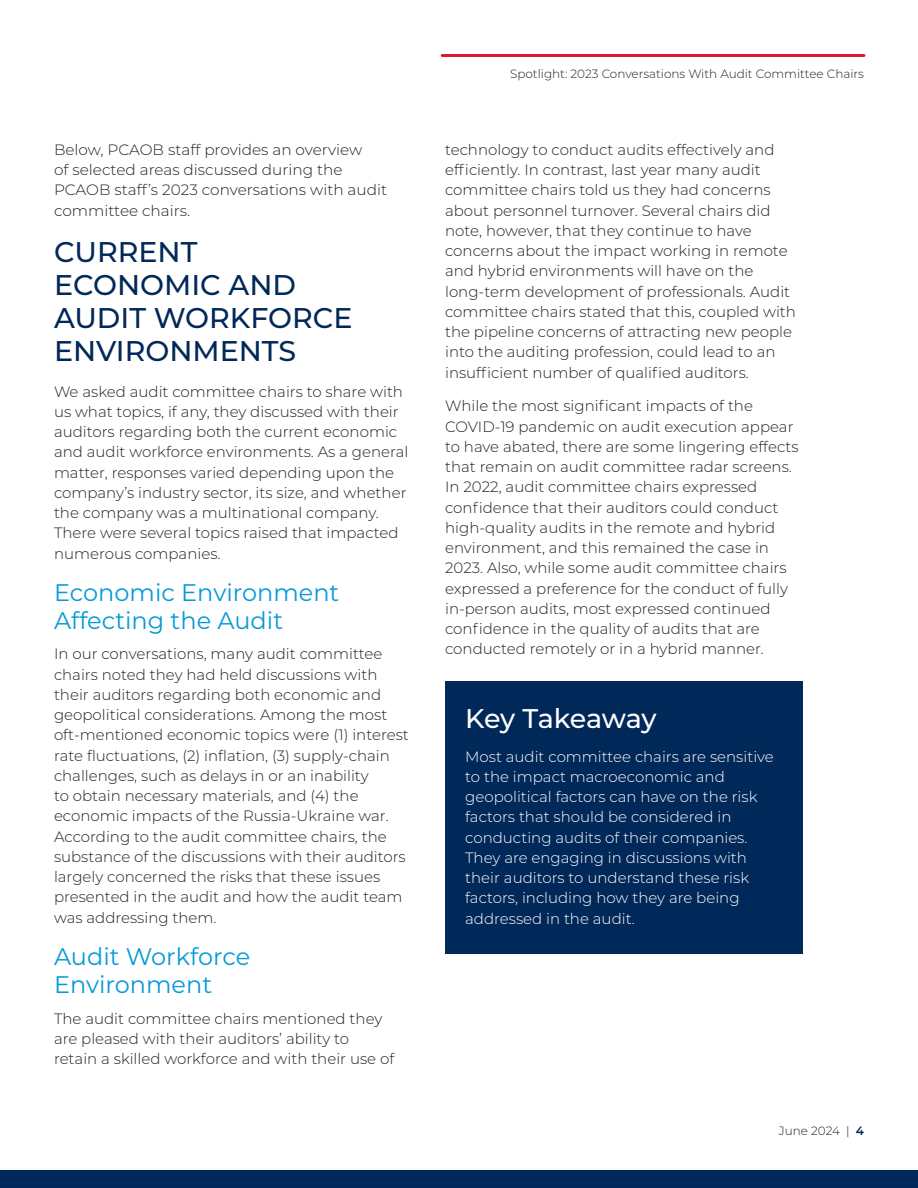
<style>
.page{position:relative;width:918px;height:1188px;background:#fff}
.page>*{position:absolute;margin:0;border:0;box-sizing:border-box;transform-origin:0 0}
.Header_1{font:500 28.5px/33px "Montserrat";color:#002858}
.Call_Out_Header{font:500 27px "Montserrat";letter-spacing:-.015em;color:#fff}
.Header_2{font:24px/28.5px "Montserrat";color:#069ad9}
.Body_Copy{font:300 15px/20.2px "Montserrat";color:#231f20}
.Call_Out_Body_Copy{font:300 15px/20.2px "Montserrat";color:#fff}
.t1{font:300 12px "Montserrat";color:#231f20}
.s1{font-weight:600;color:#002858}
</style>
<div class="page">
<hr style="left:442px;top:54px;width:422px;height:3px;background:#dc1a32">
<div style="left:0;top:1170px;width:918px;height:18px;background:#002858"></div>
<div style="left:445px;top:681px;width:357px;height:273px;background:#002858"></div>
<p class="Body_Copy" style="left:54px;top:139px;width:335px">Below, PCAOB staff provides an overview<br>of selected areas discussed during the PCAOB staff’s 2023 conversations with audit committee chairs.</p>
<p class="Header_1" style="left:54px;top:234px;width:300px">CURRENT<br>ECONOMIC AND<br>AUDIT WORKFORCE<br>ENVIRONMENTS</p>
<p class="Body_Copy" style="left:54px;top:381px;width:356px">We asked audit committee chairs to share with us what topics, if any, they discussed with their auditors regarding both the current economic and audit workforce environments. As a general matter, responses varied depending upon the company’s industry sector, its size, and whether the company was a multinational company.<br>There were several topics raised that impacted numerous companies.</p>
<p class="Header_2" style="left:54px;top:577px;width:287px">Economic Environment<br>Affecting the Audit</p>
<p class="Body_Copy" style="left:54px;top:644px;width:356px">In our conversations, many audit committee chairs noted they had held discussions with their auditors regarding both economic and geopolitical considerations. Among the most oft-mentioned economic topics were (1) interest rate fluctuations, (2) inflation, (3) supply-chain challenges, such as delays in or an inability<br>to obtain necessary materials, and (4) the economic impacts of the Russia-Ukraine war.<br>According to the audit committee chairs, the substance of the discussions with their auditors largely concerned the risks that these issues presented in the audit and how the audit team was addressing them.</p>
<p class="Header_2" style="left:54px;top:941px;width:198px">Audit Workforce<br>Environment</p>
<p class="Body_Copy" style="left:54px;top:1008px;width:342px">The audit committee chairs mentioned they are pleased with their auditors’ ability to retain a skilled workforce and with their use of</p>
<p class="t1" style="left:510px;top:66px;width:355px">Spotlight: 2023 Conversations With Audit Committee Chairs</p>
<p class="Body_Copy" style="left:445px;top:139px;width:352px">technology to conduct audits effectively and efficiently. In contrast, last year many audit committee chairs told us they had concerns about personnel turnover. Several chairs did note, however, that they continue to have concerns about the impact working in remote and hybrid environments will have on the long-term development of professionals. Audit committee chairs stated that this, coupled with the pipeline concerns of attracting new people into the auditing profession, could lead to an insufficient number of qualified auditors.</p>
<p class="Body_Copy" style="left:445px;top:395px;width:355px">While the most significant impacts of the COVID-19 pandemic on audit execution appear to have abated, there are some lingering effects that remain on audit committee radar screens.<br>In 2022, audit committee chairs expressed confidence that their auditors could conduct high-quality audits in the remote and hybrid environment, and this remained the case in 2023. Also, while some audit committee chairs expressed a preference for the conduct of fully in-person audits, most expressed continued confidence in the quality of audits that are conducted remotely or in a hybrid manner.</p>
<p class="Call_Out_Header" style="left:465px;top:699px;width:193px">Key Takeaway</p>
<p class="Call_Out_Body_Copy" style="left:465px;top:746px;width:310px">Most audit committee chairs are sensitive to the impact macroeconomic and geopolitical factors can have on the risk factors that should be considered in conducting audits of their companies.<br>They are engaging in discussions with their auditors to understand these risk factors, including how they are being addressed in the audit.</p>
<p class="t1" style="left:779px;top:1123px;width:87px">June 2024 | <span class="s1">4</span></p>
</div>
